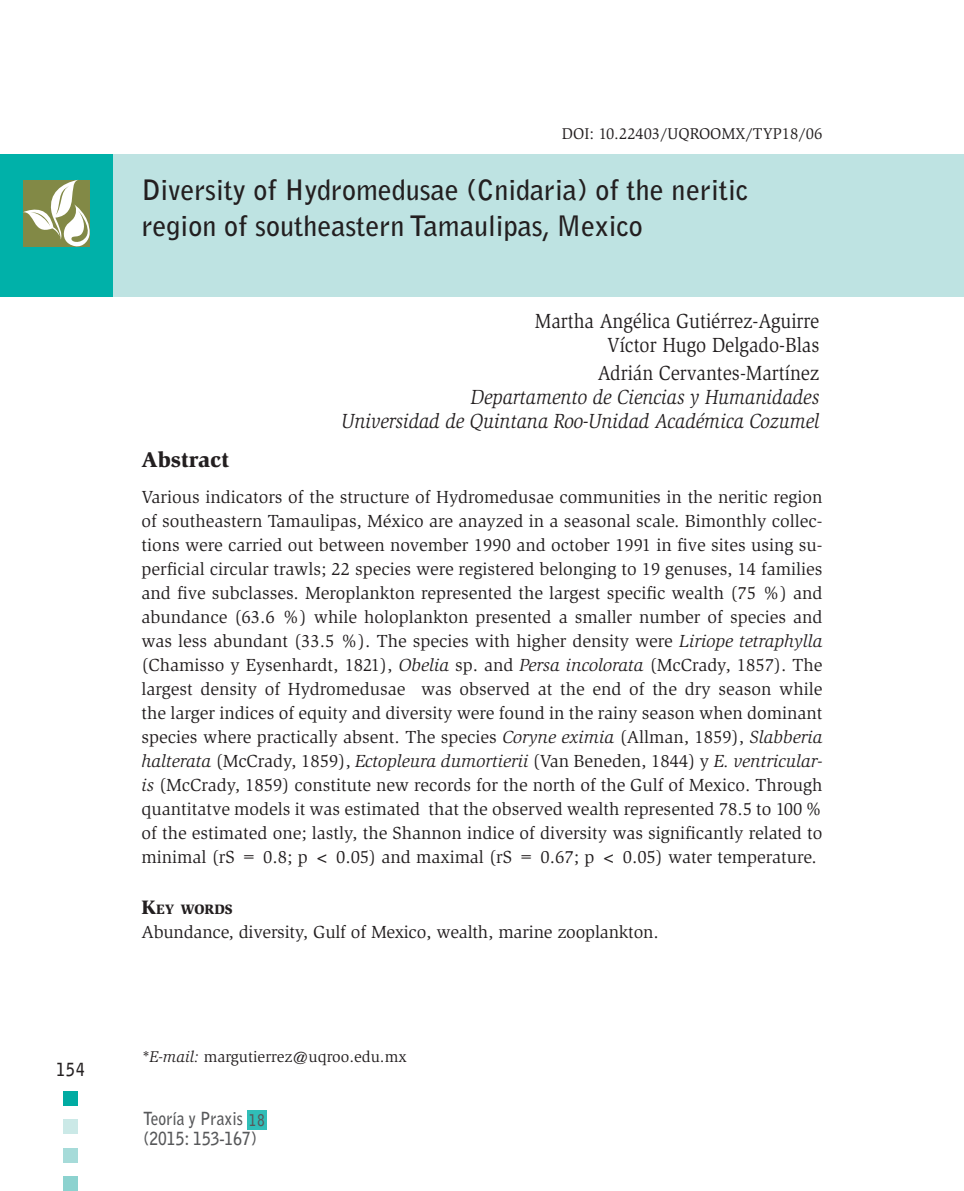
<style>
.page{position:relative;width:964px;height:1191px;background:#fff}
.page>*{position:absolute;margin:0;border:0;box-sizing:border-box;transform-origin:0 0}
.t1{font:700 28px/36px "Bell Gothic Std";color:#231f20}
.t2{font:900 22px "Slimbach";color:#231f20}
.t3{font:italic 21px/24px "Slimbach";color:#231f20;text-align:right;scale:.9 1}
.t4{font:21px/24px "Slimbach";color:#231f20;text-align:right;scale:.9 1}
.t5{font:18px/24px "Slimbach";letter-spacing:-.01em;color:#231f20;text-align:justify}
.t6{font:700 18px "Bell Gothic Std";color:#57585a;scale:.87 1}
.t7{font:700 18px "Bell Gothic Std";color:#231f20;scale:.87 1}
.t8{font:16px "Slimbach";color:#231f20}
.t9{font:900 14px "Slimbach";color:#231f20}
.s1{font-style:italic}
.s2{font-size:20px}
.s3{font-size:16px}
</style>
<div class="page">
<div style="left:64px;top:1091px;width:14px;height:14px;background:#00aba2"></div>
<div style="left:64px;top:1176px;width:14px;height:15px;background:#8cd2cf"></div>
<div style="left:64px;top:1119px;width:14px;height:15px;background:#cbe9e7"></div>
<div style="left:64px;top:1148px;width:14px;height:14px;background:#a6dbd9"></div>
<div style="left:1px;top:154px;width:963px;height:142px;background:#bee3e2"></div>
<div style="left:247px;top:1110px;width:19px;height:19px;background:#30beb8"></div>
<div style="left:0;top:154px;width:112px;height:142px;background:#00b1a9"></div>
<svg style="left:23px;top:180px;width:67px;height:67px;background:#a9ae80"></svg>
<p class="t7" style="left:56px;top:1058px;width:34px">154</p>
<p class="t8" style="left:562px;top:124px;width:262px">DOI: 10.22403/UQROOMX/TYP18/06</p>
<h1 class="t1" style="left:142px;top:172px;width:608px">Diversity of Hydromedusae (Cnidaria) of the neritic region of southeastern Tamaulipas, Mexico</h1>
<p class="t4" style="left:535px;top:309px;width:317px">Martha Angélica Gutiérrez-Aguirre<br>Víctor Hugo Delgado-Blas</p>
<p class="t4" style="left:598px;top:361px;width:248px">Adrián Cervantes-Martínez</p>
<p class="t3" style="left:341px;top:385px;width:532px">Departamento de Ciencias y Humanidades<br>Universidad de Quintana Roo-Unidad Académica Cozumel</p>
<p class="t2" style="left:141px;top:446px;width:89px">Abstract</p>
<p class="t5" style="left:141px;top:485px;width:682px">Various indicators of the structure of Hydromedusae communities in the neritic region of southeastern Tamaulipas, México are anayzed in a seasonal scale. Bimonthly collec&shy;tions were carried out between november 1990 and october 1991 in five sites using su&shy;perficial circular trawls; 22 species were registered belonging to 19 genuses, 14 families and five subclasses. Meroplankton represented the largest specific wealth (75 %) and abundance (63.6 %) while holoplankton presented a smaller number of species and was less abundant (33.5 %). The species with higher density were <span class="s1">Liriope tetraphylla </span>(Chamisso y Eysenhardt, 1821), <span class="s1">Obelia</span> sp. and <span class="s1">Persa incolorata</span> (McCrady, 1857). The largest density of Hydromedusae was observed at the end of the dry season while the larger indices of equity and diversity were found in the rainy season when dominant species where practically absent. The species <span class="s1">Coryne eximia</span> (Allman, 1859), <span class="s1">Slabberia halterata</span> (McCrady, 1859), <span class="s1">Ectopleura dumortierii</span> (Van Beneden, 1844) y <span class="s1">E. ventricular&shy;is</span> (McCrady, 1859) constitute new records for the north of the Gulf of Mexico. Through quantitatve models it was estimated that the observed wealth represented 78.5 to 100% of the estimated one; lastly, the Shannon indice of diversity was significantly related to minimal (rS = 0.8; p &lt; 0.05) and maximal (rS = 0.67; p &lt; 0.05) water temperature.</p>
<p class="t9" style="left:141px;top:900px;width:93px"><span class="s2">K</span>EY WORDS</p>
<p class="t5" style="left:141px;top:920px;width:519px">Abundance, diversity, Gulf of Mexico, wealth, marine zooplankton.</p>
<p class="t8" style="left:141px;top:1047px;width:267px"><span class="s1">*E-mail:</span> margutierrez@uqroo.edu.mx</p>
<p class="t6" style="left:143px;top:1107px;width:141px">Teoría y Praxis <span class="s3">18</span></p>
<p class="t6" style="left:143px;top:1127px;width:132px">(2015: 153-167)</p>
</div>
